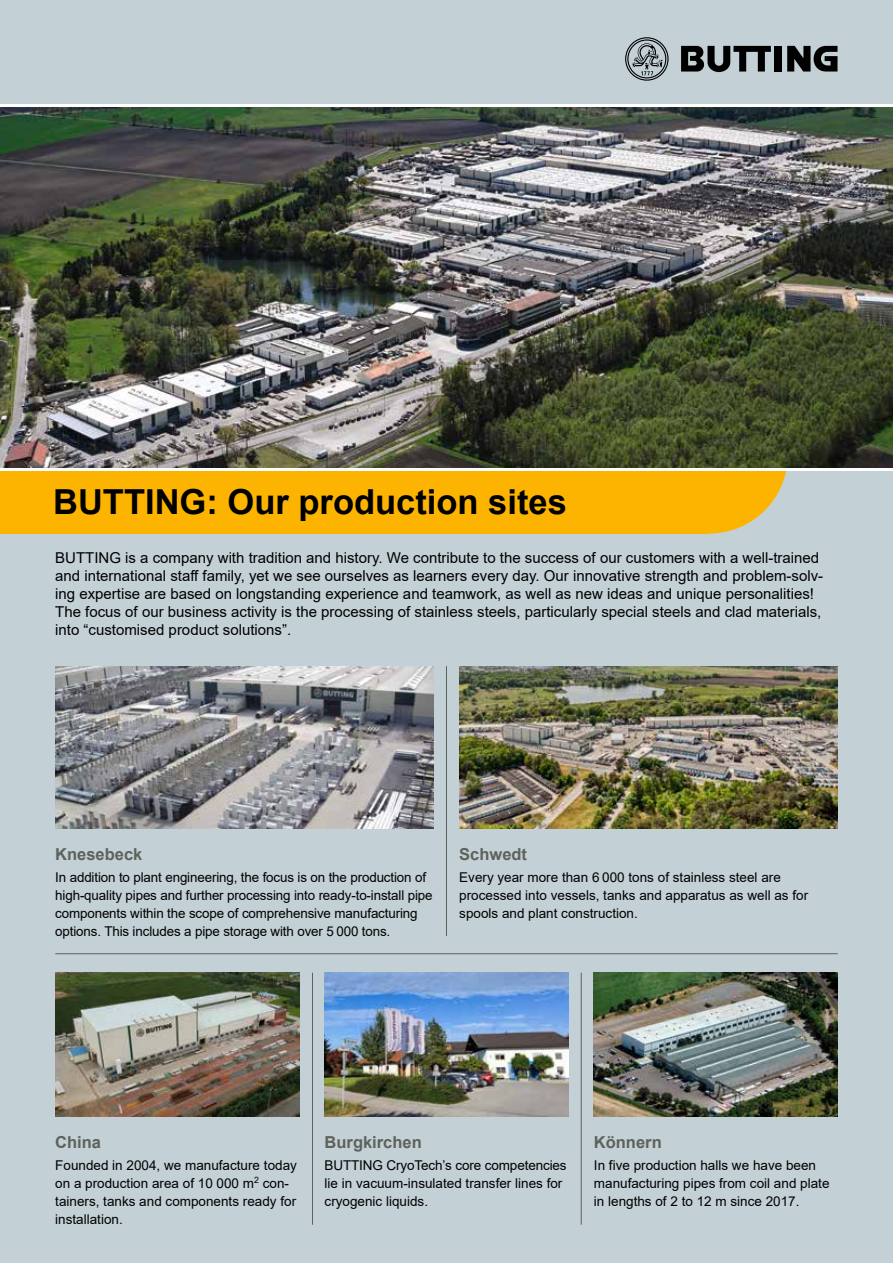
<style>
.page{position:relative;width:893px;height:1263px;background:#c3d0d6}
.page>*{position:absolute;margin:0;border:0;box-sizing:border-box;transform-origin:0 0}
.t1{font:700 34.5px "Arial";color:#000}
.t2{font:700 16.5px "Arial";color:#5d635b}
.t3{font:15px/18px "Arial";color:#000}
.t4{font:13.5px/18px "Arial";color:#000}
</style>
<div class="page">
<svg style="left:708px;top:470px;width:80px;height:64px"></svg>
<div style="left:0;top:458px;width:708px;height:76px;background:#fcb400"></div>
<div style="left:774px;top:46px;width:7px;height:26px;background:#000"></div>
<svg style="left:787px;top:46px;width:50px;height:26px"></svg>
<svg style="left:681px;top:46px;width:90px;height:26px"></svg>
<svg style="left:625px;top:37px;width:44px;height:44px"></svg>
<img style="left:0;top:107px;width:893px;height:361px">
<hr style="left:0;top:468px;width:893px;height:2px;background:#fff">
<hr style="left:0;top:104px;width:893px;height:3px;background:#fff">
<img style="left:325px;top:972px;width:243px;height:144px">
<img style="left:459px;top:666px;width:379px;height:162px">
<img style="left:55px;top:666px;width:379px;height:162px">
<img style="left:55px;top:972px;width:244px;height:144px">
<img style="left:594px;top:972px;width:244px;height:144px">
<hr style="left:55px;top:953px;width:783px;height:1px;background:#5d635b">
<hr style="left:446px;top:666px;width:1px;height:270px;background:#5d635b">
<hr style="left:312px;top:973px;width:1px;height:252px;background:#5d635b">
<hr style="left:581px;top:973px;width:1px;height:252px;background:#5d635b">
<h1 class="t1" style="left:53px;top:478px;width:515px">BUTTING: Our production sites</h1>
<p class="t3" style="left:55px;top:548px;width:769px">BUTTING is a company with tradition and history. We contribute to the success of our customers with a well-trained and international staff family, yet we see ourselves as learners every day. Our innovative strength and problem-solv&shy;ing expertise are based on longstanding experience and teamwork, as well as new ideas and unique personalities!<br>The focus of our business activity is the processing of stainless steels, particularly special steels and clad materials, into “customised product solutions”.</p>
<p class="t2" style="left:55px;top:842px;width:89px">Knesebeck</p>
<p class="t4" style="left:55px;top:868px;width:379px">In addition to plant engineering, the focus is on the production of high-quality pipes and further processing into ready-to-install pipe components within the scope of comprehensive manufacturing options. This includes a pipe storage with over 5 000 tons.</p>
<p class="t2" style="left:459px;top:842px;width:69px">Schwedt</p>
<p class="t4" style="left:459px;top:868px;width:350px">Every year more than 6 000 tons of stainless steel are processed into vessels, tanks and apparatus as well as for spools and plant construction.</p>
<p class="t2" style="left:55px;top:1130px;width:47px">China</p>
<p class="t4" style="left:55px;top:1156px;width:243px">Founded in 2004, we manufacture today on a production area of 10 000 m<sup>2</sup> con&shy;tainers, tanks and components ready for installation.</p>
<p class="t2" style="left:325px;top:1130px;width:99px">Burgkirchen</p>
<p class="t4" style="left:325px;top:1156px;width:244px">BUTTING CryoTechʼs core competencies lie in vacuum-insulated transfer lines for cryogenic liquids.</p>
<p class="t2" style="left:594px;top:1130px;width:69px">Könnern</p>
<p class="t4" style="left:594px;top:1156px;width:237px">In five production halls we have been manufacturing pipes from coil and plate in lengths of 2 to 12 m since 2017.</p>
</div>
